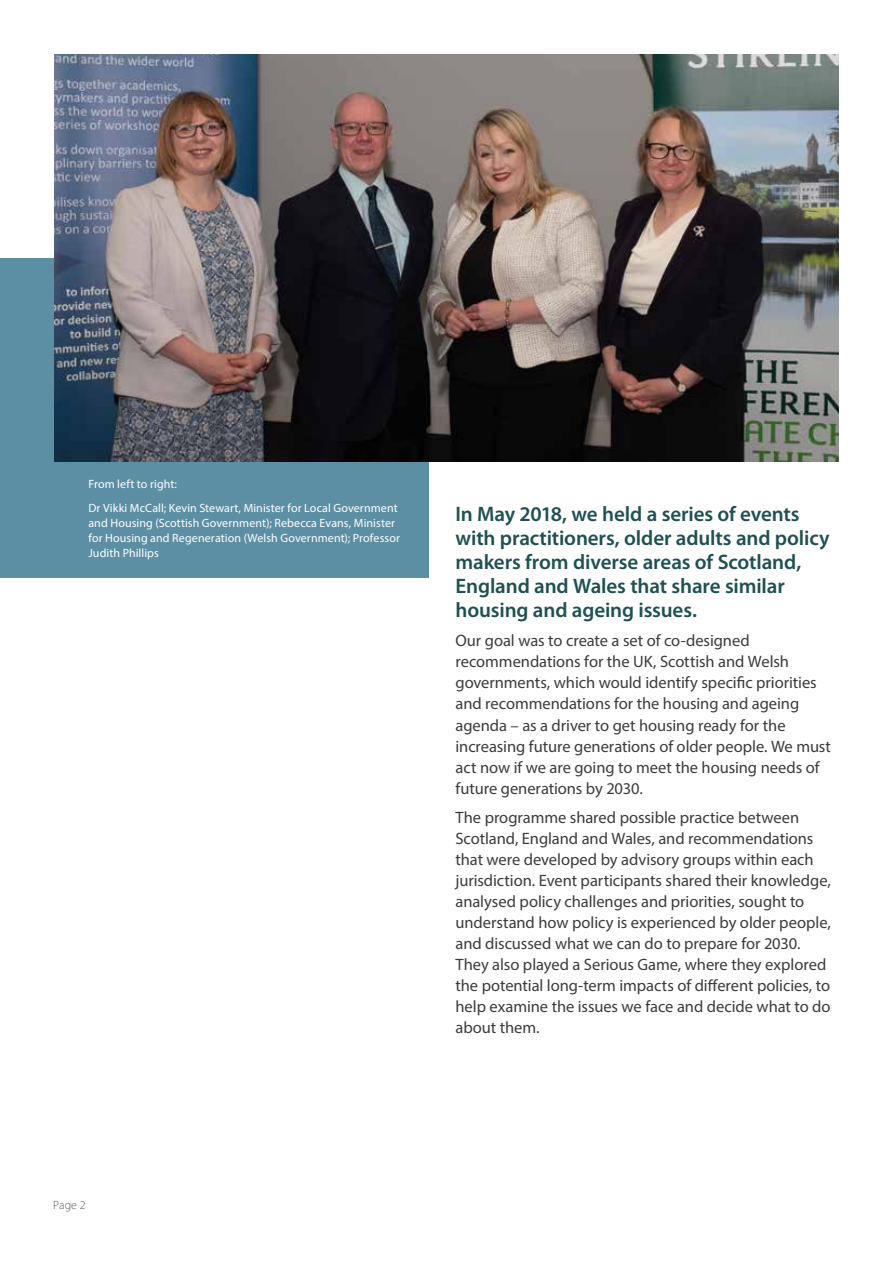
<style>
.page{position:relative;width:893px;height:1263px;background:#fff}
.page>*{position:absolute;margin:0;border:0;box-sizing:border-box;transform-origin:0 0}
.t1{font:600 21px/24px "Myriad Pro";letter-spacing:-.005em;color:#1f5052}
.t2{font:16.5px/21px "Myriad Pro";letter-spacing:-.005em;color:#3c3c3b}
.t3{font:12px/15px "Myriad Pro";letter-spacing:.01em;color:#fff}
.t4{font:300 12px "Myriad Pro";color:#575756}
</style>
<div class="page">
<div style="left:0;top:258px;width:429px;height:320px;background:#5c8fa4"></div>
<img style="left:54px;top:54px;width:785px;height:407px">
<p class="t3" style="left:88px;top:472px;width:311px;line-height:23.5px">From left to right:<br>Dr Vikki McCall; Kevin Stewart, Minister for Local Government</p>
<p class="t3" style="left:88px;top:515px;width:313px">and Housing (Scottish Government); Rebecca Evans, Minister for Housing and Regeneration (Welsh Government); Professor<br>Judith Phillips</p>
<p class="t1" style="left:455px;top:501px;width:376px">In May 2018, we held a series of events with practitioners, older adults and policy makers from diverse areas of Scotland, England and Wales that share similar housing and ageing issues.</p>
<p class="t2" style="left:455px;top:630px;width:377px">Our goal was to create a set of co-designed recommendations for the UK, Scottish and Welsh governments, which would identify specific priorities and recommendations for the housing and ageing agenda – as a driver to get housing ready for the increasing future generations of older people. We must act now if we are going to meet the housing needs of future generations by 2030.</p>
<p class="t2" style="left:455px;top:807px;width:377px">The programme shared possible practice between Scotland, England and Wales, and recommendations that were developed by advisory groups within each jurisdiction. Event participants shared their knowledge, analysed policy challenges and priorities, sought to understand how policy is experienced by older people, and discussed what we can do to prepare for 2030.<br>They also played a Serious Game, where they explored the potential long-term impacts of different policies, to help examine the issues we face and decide what to do about them.</p>
<p class="t4" style="left:53px;top:1198px;width:34px">Page 2</p>
</div>
